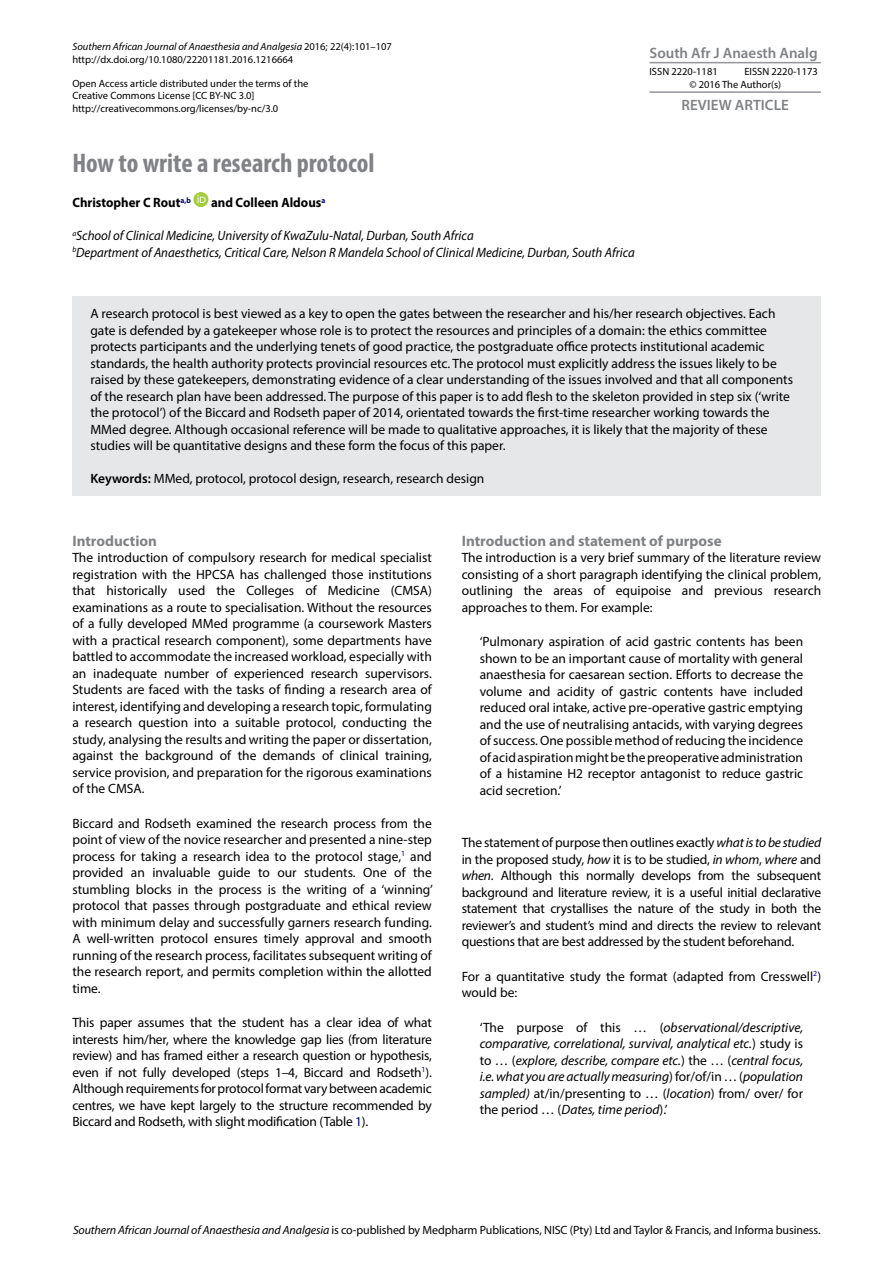
<style>
.page{position:relative;width:893px;height:1263px;background:#fff}
.page>*{position:absolute;margin:0;border:0;box-sizing:border-box;transform-origin:0 0}
.t1{font:700 condensed 27px "Myriad Pro";color:#808285}
.t2{font:700 15px "Myriad Pro";color:#808285}
.t3{font:600 15px "Myriad Pro";color:#808285}
.t4{font:13.5px/16.5px "Myriad Pro";color:#000;text-align:justify}
.t5{font:italic 13.5px/16.5px "Myriad Pro";color:#000;text-align:justify}
.t6{font:italic 13.5px/16.5px "Myriad Pro";color:#000;scale:.95 1}
.t7{font:700 13.5px "Myriad Pro";color:#000;scale:.95 1}
.t8{font:12px "Myriad Pro";letter-spacing:-.01em;color:#000}
.t9{font:10.5px/12.6px "Myriad Pro";color:#000}
.s1{font-style:italic}
.s2{font-weight:600}
.s3{color:#000080}
.s4{font-style:normal}
</style>
<div class="page">
<div style="left:193px;top:192px;width:15px;height:15px;background:#a5cd39;border-radius:50%"></div>
<svg style="left:197px;top:195px;width:9px;height:8px"></svg>
<div style="left:72px;top:296px;width:749px;height:199px;background:#e6e7e8"></div>
<hr style="left:649px;top:62px;width:172px;height:1px;background:#93959a">
<hr style="left:649px;top:91px;width:172px;height:2px;background:#93959a">
<p class="t9" style="left:72px;top:40px;width:321px"><span class="s1">Southern African Journal of Anaesthesia and Analgesia</span> 2016; 22(4):101–107 http://dx.doi.org/10.1080/22201181.2016.1216664</p>
<p class="t9" style="left:72px;top:77px;width:238px">Open Access article distributed under the terms of the<br>Creative Commons License [CC BY-NC 3.0] http://creativecommons.org/licenses/by-nc/3.0</p>
<h1 class="t1" style="left:72px;top:146px;width:304px">How to write a research protocol</h1>
<p class="t7" style="left:72px;top:194px;width:126px">Christopher C Rout<sup>a,b</sup></p>
<p class="t7" style="left:211px;top:194px;width:122px">and Colleen Aldous<sup>a</sup></p>
<p class="t6" style="left:72px;top:227px;width:593px"><sup>a</sup>School of Clinical Medicine, University of KwaZulu-Natal, Durban, South Africa<br><sup>b</sup>Department of Anaesthetics, Critical Care, Nelson R Mandela School of Clinical Medicine, Durban, South Africa</p>
<p class="t3" style="left:649px;top:44px;width:170px">South Afr J Anaesth Analg</p>
<p class="t9" style="left:649px;top:65px;width:70px">ISSN 2220-1181</p>
<p class="t9" style="left:689px;top:65px;width:130px;text-indent:55px">EISSN 2220-1173 © 2016 The Author(s)</p>
<p class="t3" style="left:681px;top:96px;width:109px">REVIEW ARTICLE</p>
<p class="t4" style="left:90px;top:305px;width:704px;text-align:left">A research protocol is best viewed as a key to open the gates between the researcher and his/her research objectives. Each gate is defended by a gatekeeper whose role is to protect the resources and principles of a domain: the ethics committee protects participants and the underlying tenets of good practice, the postgraduate office protects institutional academic standards, the health authority protects provincial resources etc. The protocol must explicitly address the issues likely to be raised by these gatekeepers, demonstrating evidence of a clear understanding of the issues involved and that all components of the research plan have been addressed. The purpose of this paper is to add flesh to the skeleton provided in step six (‘write the protocol’) of the Biccard and Rodseth paper of 2014, orientated towards the first-time researcher working towards the MMed degree. Although occasional reference will be made to qualitative approaches, it is likely that the majority of these studies will be quantitative designs and these form the focus of this paper.</p>
<p class="t4" style="left:90px;top:470px;width:395px"><span class="s2">Keywords:</span> MMed, protocol, protocol design, research, research design</p>
<p class="t2" style="left:72px;top:531px;width:86px">Introduction</p>
<p class="t4" style="left:72px;top:549px;width:361px">The introduction of compulsory research for medical specialist registration with the HPCSA has challenged those institutions that historically used the Colleges of Medicine (CMSA) examinations as a route to specialisation. Without the resources of a fully developed MMed programme (a coursework Masters with a practical research component), some departments have battled to accommodate the increased workload, especially with an inadequate number of experienced research supervisors.<br>Students are faced with the tasks of finding a research area of interest, identifying and developing a research topic, formulating a research question into a suitable protocol, conducting the study, analysing the results and writing the paper or dissertation, against the background of the demands of clinical training, service provision, and preparation for the rigorous examinations of the CMSA.</p>
<p class="t4" style="left:72px;top:815px;width:362px">Biccard and Rodseth examined the research process from the point of view of the novice researcher and presented a nine-step process for taking a research idea to the protocol stage,<sup>1</sup> and provided an invaluable guide to our students. One of the stumbling blocks in the process is the writing of a ‘winning’ protocol that passes through postgraduate and ethical review with minimum delay and successfully garners research funding.<br>A well-written protocol ensures timely approval and smooth running of the research process, facilitates subsequent writing of the research report, and permits completion within the allotted time.</p>
<p class="t4" style="left:72px;top:1014px;width:361px">This paper assumes that the student has a clear idea of what interests him/her, where the knowledge gap lies (from literature review) and has framed either a research question or hypothesis, even if not fully developed (steps 1–4, Biccard and Rodseth<sup>1</sup>).<br>Although requirements for protocol format vary between academic centres, we have kept largely to the structure recommended by Biccard and Rodseth, with slight modification (Table <span class="s3">1</span>).</p>
<p class="t2" style="left:462px;top:531px;width:261px">Introduction and statement of purpose</p>
<p class="t4" style="left:462px;top:549px;width:361px">The introduction is a very brief summary of the literature review consisting of a short paragraph identifying the clinical problem, outlining the areas of equipoise and previous research approaches to them. For example:</p>
<p class="t4" style="left:480px;top:633px;width:325px">‘Pulmonary aspiration of acid gastric contents has been shown to be an important cause of mortality with general anaesthesia for caesarean section. Efforts to decrease the volume and acidity of gastric contents have included reduced oral intake, active pre-operative gastric emptying and the use of neutralising antacids, with varying degrees of success. One possible method of reducing the incidence of acid aspiration might be the preoperative administration of a histamine H2 receptor antagonist to reduce gastric acid secretion.’</p>
<p class="t4" style="left:462px;top:834px;width:361px">The statement of purpose then outlines exactly <span class="s1">what is to be studied </span>in the proposed study, <span class="s1">how</span> it is to be studied, <span class="s1">in whom</span>, <span class="s1">where</span> and <span class="s1">when</span>. Although this normally develops from the subsequent background and literature review, it is a useful initial declarative statement that crystallises the nature of the study in both the reviewer’s and student’s mind and directs the review to relevant questions that are best addressed by the student beforehand.</p>
<p class="t4" style="left:462px;top:968px;width:361px">For a quantitative study the format (adapted from Cresswell<sup>2</sup>) would be:</p>
<p class="t5" style="left:480px;top:1019px;width:325px"><span class="s4">‘The purpose of this … (</span>observational/descriptive, comparative, correlational, survival, analytical etc.<span class="s4">) study is to … (</span>explore, describe, compare etc.<span class="s4">) the … (</span>central focus, i.e. what you are actually measuring<span class="s4">) for/of/in … (</span>population sampled) <span class="s4">at/in/presenting to … (</span>location<span class="s4">) from/ over/ for the period … (</span>Dates, time period<span class="s4">).’</span></p>
<p class="t8" style="left:73px;top:1223px;width:749px"><span class="s1">Southern African Journal of Anaesthesia and Analgesia</span> is co-published by Medpharm Publications, NISC (Pty) Ltd and Taylor &amp; Francis, and Informa business.</p>
</div>
